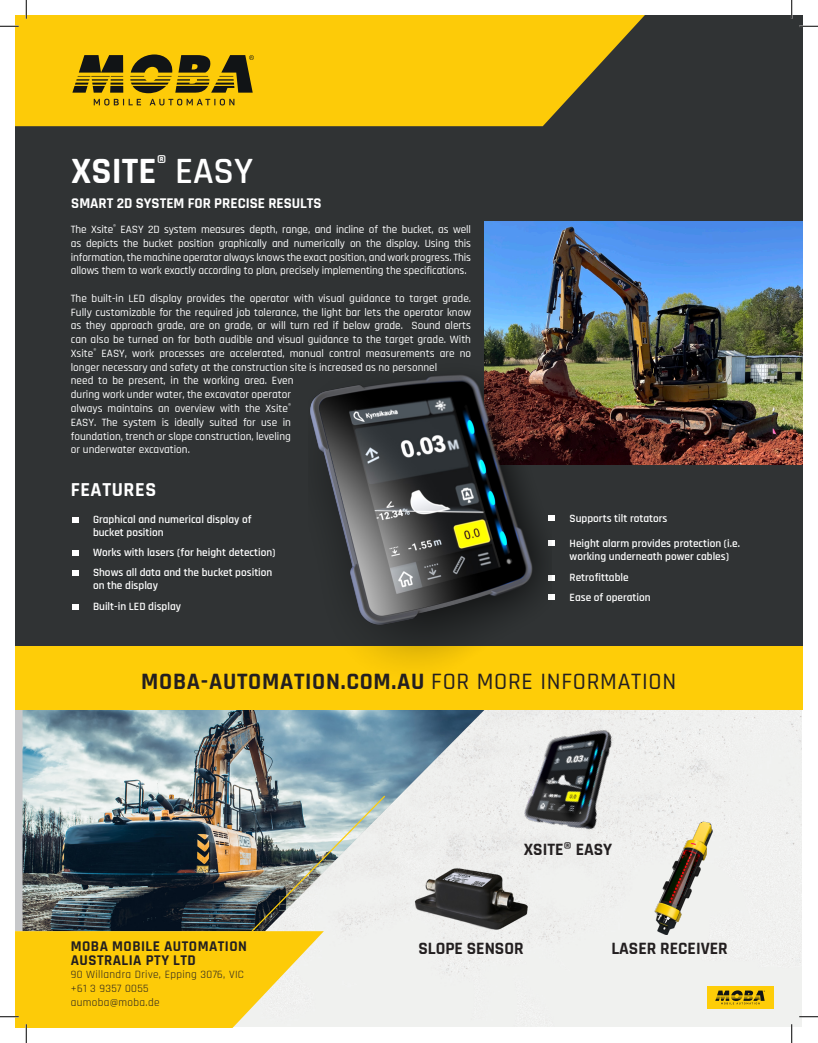
<style>
.page{position:relative;width:818px;height:1043px;background:#fff}
.page>*{position:absolute;margin:0;border:0;box-sizing:border-box;transform-origin:0 0}
.t1{font:700 37.5px "Rajdhani";color:#fff}
.t2{font:700 23.75px "Rajdhani";letter-spacing:.03em;color:#231f20}
.t3{font:700 20px "Rajdhani";letter-spacing:.03em;color:#fff}
.t4{font:700 17.5px "Rajdhani";color:#231f20}
.t5{font:700 15px "Rajdhani";letter-spacing:.03em;color:#231f20}
.t6{font:700 15px "Rajdhani";color:#fff}
.t7{font:500 11.25px/13.8px "Rajdhani";color:#fff;text-align:justify}
.t8{font:600 11.25px/12.5px "Rajdhani";color:#fff}
.t9{font:11.25px "Rajdhani";letter-spacing:.03em;color:#231f20}
.s1{font-weight:600}
.s2{font-weight:500}
</style>
<div class="page">
<div style="left:386px;top:709px;width:415px;height:317px;background:#f0f1ef"></div>
<div style="left:15px;top:15px;width:787px;height:633px;background:#303334"></div>
<img style="left:23px;top:709px;width:461px;height:145px">
<svg style="left:15px;top:15px;width:630px;height:111px;background:#ebbe0b"></svg>
<svg style="left:72px;top:55px;width:51px;height:38px;background:#7e690f"></svg>
<svg style="left:130px;top:54px;width:124px;height:39px;background:#856e0e"></svg>
<svg style="left:94px;top:99px;width:47px;height:6px"></svg>
<svg style="left:150px;top:99px;width:84px;height:6px"></svg>
<div style="left:15px;top:646px;width:787px;height:63px;background:#fecd08"></div>
<div style="left:707px;top:986px;width:66px;height:22px;background:#fecd08"></div>
<svg style="left:715px;top:990px;width:50px;height:14px"></svg>
<img style="left:484px;top:221px;width:318px;height:243px">
<svg style="left:72px;top:517px;width:6px;height:5px"></svg>
<svg style="left:72px;top:550px;width:6px;height:6px"></svg>
<svg style="left:72px;top:570px;width:6px;height:6px"></svg>
<svg style="left:72px;top:604px;width:6px;height:5px"></svg>
<div style="left:548px;top:515px;width:7px;height:6px;background:#fff"></div>
<div style="left:548px;top:540px;width:7px;height:6px;background:#fff"></div>
<div style="left:548px;top:575px;width:7px;height:6px;background:#fff"></div>
<svg style="left:552px;top:594px;width:3px;height:5px"></svg>
<img style="left:386px;top:854px;width:161px;height:106px">
<img style="left:585px;top:801px;width:139px;height:133px">
<img style="left:494px;top:726px;width:142px;height:112px">
<img style="left:310px;top:350px;width:242px;height:314px">
<svg style="left:0;top:25px;width:19px;height:2px"></svg>
<svg style="left:799px;top:25px;width:19px;height:2px"></svg>
<svg style="left:799px;top:1015px;width:19px;height:2px"></svg>
<svg style="left:25px;top:0;width:2px;height:19px"></svg>
<img style="left:0;top:794px;width:386px;height:248px">
<svg style="left:791px;top:0;width:1px;height:19px"></svg>
<svg style="left:790px;top:1024px;width:2px;height:18px"></svg>
<p class="t1" style="left:71px;top:148px;width:183px">XSITE<sup>®</sup> <span class="s1">EASY</span></p>
<p class="t6" style="left:71px;top:194px;width:252px">SMART 2D SYSTEM FOR PRECISE RESULTS</p>
<p class="t7" style="left:71px;top:223px;width:402px">The Xsite<sup>®</sup> EASY 2D system measures depth, range, and incline of the bucket, as well as depicts the bucket position graphically and numerically on the display. Using this information, the machine operator always knows the exact position, and work progress. This allows them to work exactly according to plan, precisely implementing the specifications.</p>
<p class="t7" style="left:71px;top:292px;width:402px;text-align:left">The built-in LED display provides the operator with visual guidance to target grade.<br>Fully customizable for the required job tolerance, the light bar lets the operator know as they approach grade, are on grade, or will turn red if below grade. Sound alerts can also be turned on for both audible and visual guidance to the target grade. With Xsite<sup>®</sup> EASY, work processes are accelerated, manual control measurements are no longer necessary and safety at the construction site is increased as no personnel<br>need to be present, in the working area. Even<br>during work under water, the excavator operator<br>always maintains an overview with the Xsite<sup>®<br></sup>EASY. The system is ideally suited for use in<br>foundation, trench or slope construction, leveling<br>or underwater excavation.</p>
<p class="t3" style="left:71px;top:477px;width:87px">FEATURES</p>
<p class="t8" style="left:93px;top:514px;width:160px">Graphical and numerical display of bucket position</p>
<p class="t8" style="left:93px;top:546px;width:184px">Works with lasers (for height detection)</p>
<p class="t8" style="left:93px;top:566px;width:181px">Shows all data and the bucket position</p>
<p class="t8" style="left:93px;top:579px;width:66px">on the display</p>
<p class="t8" style="left:93px;top:601px;width:90px">Built-in LED display</p>
<p class="t8" style="left:569px;top:512px;width:99px">Supports tilt rotators</p>
<p class="t8" style="left:569px;top:538px;width:172px">Height alarm provides protection (i.e. working underneath power cables)</p>
<p class="t8" style="left:569px;top:571px;width:61px">Retrofittable</p>
<p class="t8" style="left:569px;top:591px;width:83px">Ease of operation</p>
<p class="t2" style="left:141px;top:667px;width:536px">MOBA-AUTOMATION.COM.AU <span class="s2">FOR MORE INFORMATION</span></p>
<p class="t5" style="left:71px;top:936px;width:177px">MOBA MOBILE AUTOMATION</p>
<p class="t5" style="left:71px;top:950px;width:126px">AUSTRALIA PTY LTD</p>
<p class="t9" style="left:71px;top:968px;width:175px">90 Willandra Drive, Epping 3076, VIC</p>
<p class="t9" style="left:71px;top:982px;width:79px">+61 3 9357 0055</p>
<p class="t9" style="left:71px;top:995px;width:90px">aumoba@moba.de</p>
<p class="t4" style="left:524px;top:838px;width:90px">XSITE® EASY</p>
<p class="t4" style="left:418px;top:938px;width:107px">SLOPE SENSOR</p>
<p class="t4" style="left:611px;top:938px;width:118px">LASER RECEIVER</p>
</div>
